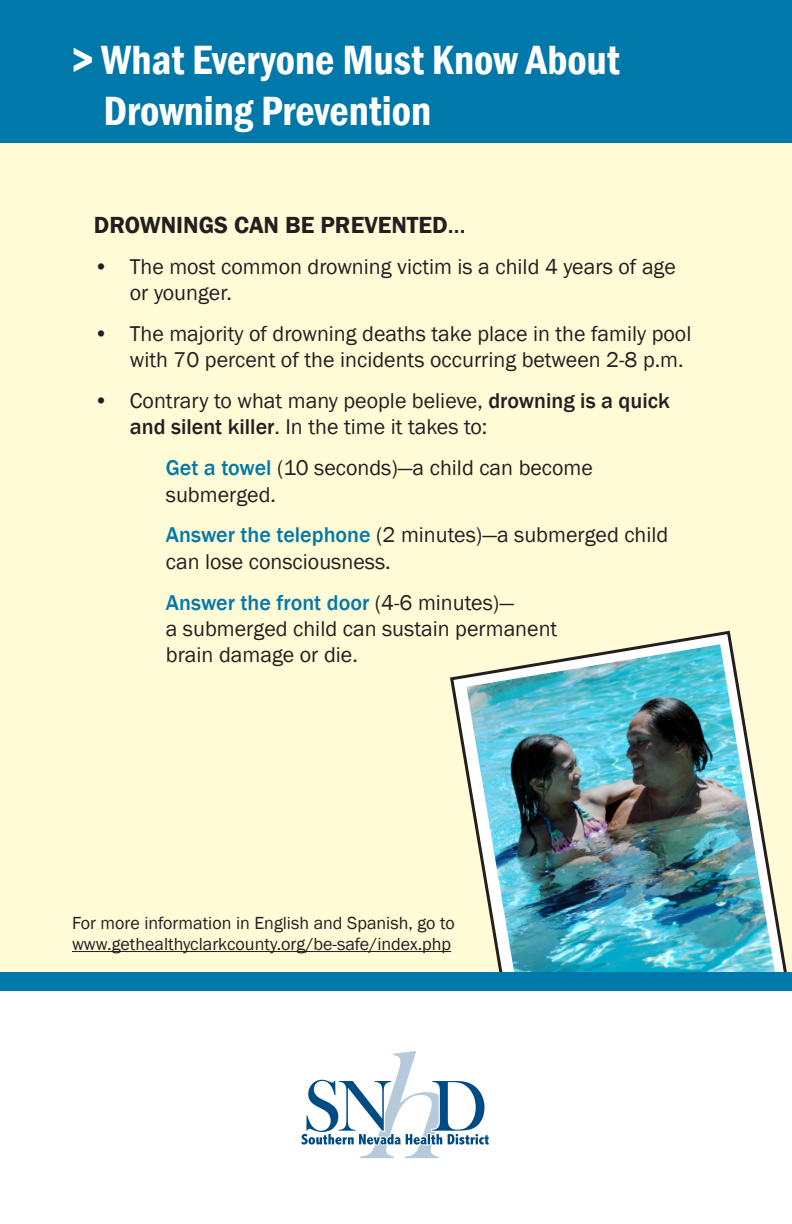
<style>
.page{position:relative;width:792px;height:1224px;background:#fff}
.page>*{position:absolute;margin:0;border:0;box-sizing:border-box;transform-origin:0 0}
.Heading{font:600 condensed 42px/50.4px "Franklin Gothic";color:#fff}
.t1{font:600 24px "Franklin Gothic";color:#231f20}
.t2{font:22px/26.4px "Franklin Gothic";color:#231f20}
.t3{font:18px/21.6px "Franklin Gothic";color:#231f20}
.s1{font-weight:500}
.s2{font-weight:500;color:#0078aa}
</style>
<div class="page">
<div style="left:0;top:0;width:792px;height:144px;background:#0078aa"></div>
<div style="left:0;top:144px;width:792px;height:1080px;background:#fffbd6"></div>
<svg style="left:448px;top:630px;width:344px;height:343px"></svg>
<img style="left:466px;top:644px;width:311px;height:329px">
<div style="left:0;top:987px;width:792px;height:237px;background:#fff"></div>
<div style="left:0;top:973px;width:792px;height:18px;background:#0078aa"></div>
<svg style="left:301px;top:1051px;width:188px;height:108px"></svg>
<hr style="left:72px;top:951px;width:379px;height:1px;background:#231f20">
<p class="Heading" style="left:103px;top:34px;width:518px;text-indent:-31px">&gt; What Everyone Must Know About<br>Drowning Prevention</p>
<p class="t1" style="left:94px;top:210px;width:373px">DROWNINGS CAN BE PREVENTED<span class="s1">…</span></p>
<p class="t2" style="left:130px;top:254px;width:548px;text-indent:-36px">• The most common drowning victim is a child 4 years of age or younger.</p>
<p class="t2" style="left:130px;top:321px;width:563px;text-indent:-36px">• The majority of drowning deaths take place in the family pool with 70 percent of the incidents occurring between 2-8 p.m.</p>
<p class="t2" style="left:130px;top:388px;width:541px;text-indent:-36px">• Contrary to what many people believe, <span class="s1">drowning is a quick and silent killer</span>. In the time it takes to:</p>
<p class="t2" style="left:166px;top:455px;width:429px"><span class="s2">Get a towel</span> (10 seconds)—a child can become submerged.</p>
<p class="t2" style="left:166px;top:522px;width:504px"><span class="s2">Answer the telephone</span> (2 minutes)—a submerged child can lose consciousness.</p>
<p class="t2" style="left:166px;top:590px;width:393px"><span class="s2">Answer the front door</span> (4-6 minutes)—<br>a submerged child can sustain permanent brain damage or die.</p>
<p class="t3" style="left:72px;top:912px;width:384px">For more information in English and Spanish, go to www.gethealthyclarkcounty.org/be-safe/index.php</p>
</div>
